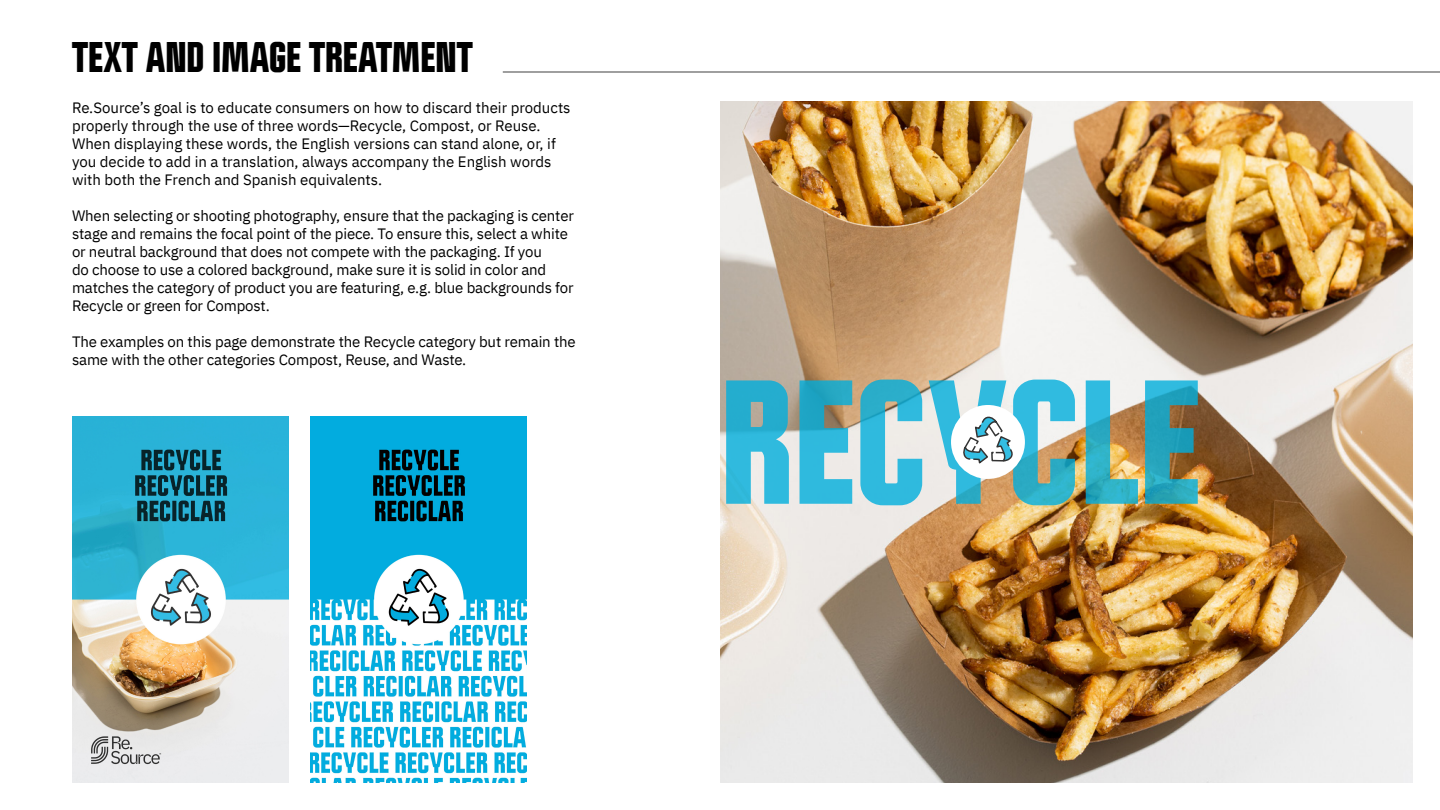
<style>
.page{position:relative;width:1440px;height:810px;background:#fff}
.page>*{position:absolute;margin:0;border:0;box-sizing:border-box;transform-origin:0 0}
.t1{font:900 condensed 154.12px "Politica";color:#00aedc}
.t2{font:900 condensed 37.5px "Politica";color:#000}
.t3{font:15px/18px "IBM Plex Sans";letter-spacing:-.01em;color:#000}
</style>
<div class="page">
<img style="left:72px;top:417px;width:216px;height:366px">
<img style="left:310px;top:417px;width:217px;height:366px">
<img style="left:720px;top:101px;width:693px;height:682px">
<div style="left:951px;top:405px;width:74px;height:74px;background:#fff;border-radius:50%"></div>
<svg style="left:963px;top:416px;width:50px;height:48px"></svg>
<hr style="left:503px;top:71px;width:937px;height:2px;background:#808080">
<p class="t2" style="left:72px;top:28px;width:402px">TEXT AND IMAGE TREATMENT</p>
<p class="t3" style="left:72px;top:97px;width:500px">Re.Source’s goal is to educate consumers on how to discard their products properly through the use of three words—Recycle, Compost, or Reuse.<br>When displaying these words, the English versions can stand alone, or, if you decide to add in a translation, always accompany the English words with both the French and Spanish equivalents.</p>
<p class="t3" style="left:72px;top:205px;width:503px">When selecting or shooting photography, ensure that the packaging is center stage and remains the focal point of the piece. To ensure this, select a white or neutral background that does not compete with the packaging. If you<br>do choose to use a colored background, make sure it is solid in color and matches the category of product you are featuring, e.g. blue backgrounds for Recycle or green for Compost.</p>
<p class="t3" style="left:72px;top:331px;width:505px">The examples on this page demonstrate the Recycle category but remain the same with the other categories Compost, Reuse, and Waste.</p>
<h1 class="t1" style="left:720px;top:324px;width:483px">RECYCLE</h1>
</div>
